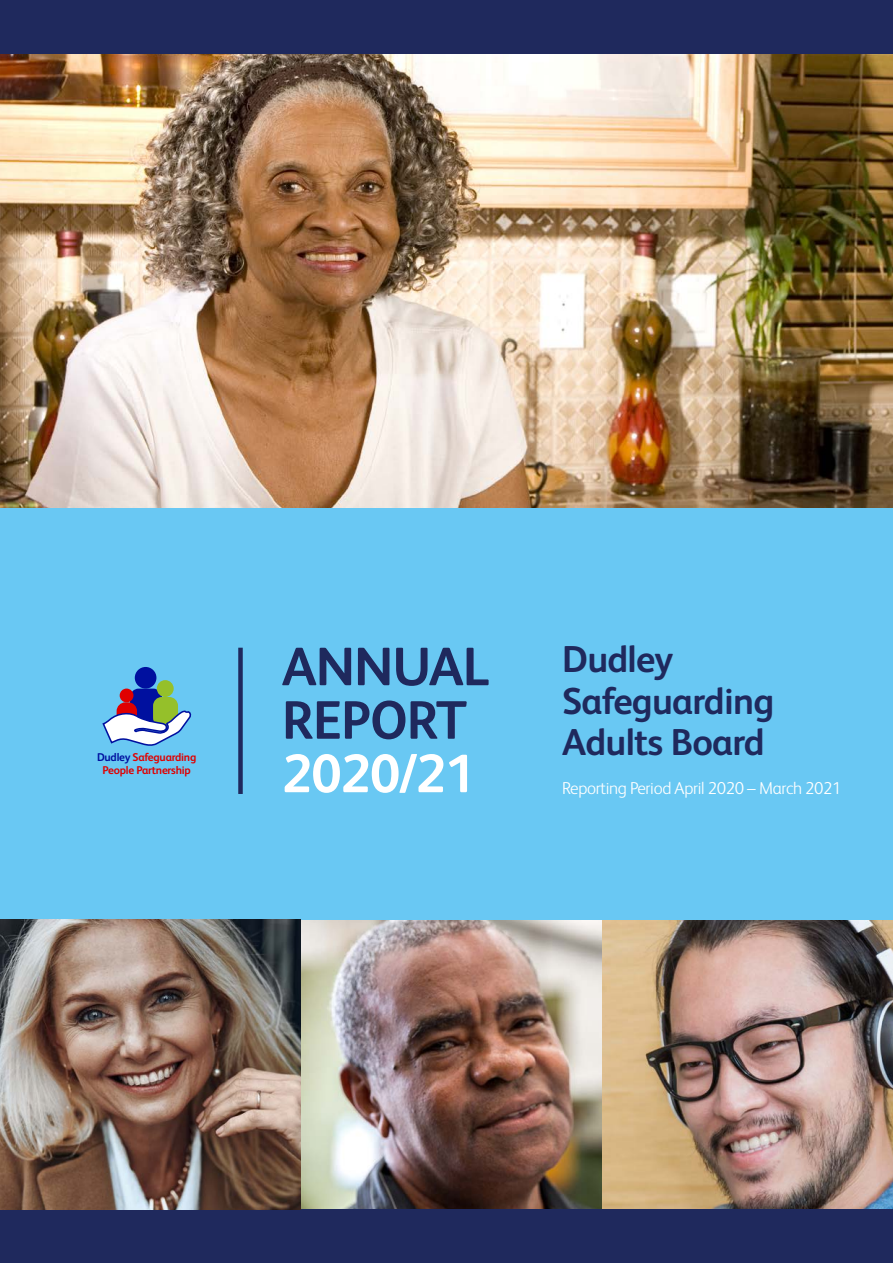
<style>
.page{position:relative;width:893px;height:1263px;background:#fff}
.page>*{position:absolute;margin:0;border:0;box-sizing:border-box;transform-origin:0 0}
.t1{font:700 54.15px/53.6px "FS Albert";letter-spacing:-.02em;color:#1f295d}
.t2{font:700 37.5px/41.5px "FS Albert";letter-spacing:-.02em;color:#1f295d}
.t3{font:300 17.25px "FS Albert";letter-spacing:-.02em;color:#fff}
.t4{font:700 11.25px "FS Albert";letter-spacing:-.02em;color:#e00000}
.s1{color:#00109f}
.s2{color:#fff}
</style>
<div class="page">
<img style="left:0;top:53px;width:893px;height:455px">
<img style="left:0;top:919px;width:893px;height:291px">
<div style="left:0;top:508px;width:893px;height:411px;background:#69c8f3"></div>
<div style="left:130px;top:689px;width:32px;height:37px;background:#00109f;border-radius:9px"></div>
<div style="left:153px;top:697px;width:25px;height:29px;background:#95c02a;border-radius:9px"></div>
<div style="left:117px;top:702px;width:20px;height:24px;background:#e00000;border-radius:9px"></div>
<div style="left:135px;top:667px;width:21px;height:22px;background:#00109f;border-radius:50%"></div>
<div style="left:157px;top:680px;width:17px;height:17px;background:#95c02a;border-radius:50%"></div>
<div style="left:120px;top:688px;width:13px;height:14px;background:#e00000;border-radius:50%"></div>
<svg style="left:102px;top:711px;width:90px;height:35px"></svg>
<div style="left:238px;top:648px;width:5px;height:146px;background:#1f295d"></div>
<div style="left:0;top:0;width:893px;height:53px;background:#1f295d"></div>
<div style="left:0;top:1210px;width:893px;height:53px;background:#1f295d"></div>
<p class="t4" style="left:97px;top:750px;width:101px"><span class="s1">Dudley</span> Safeguarding</p>
<p class="t4" style="left:103px;top:763px;width:90px">People Partnership</p>
<p class="t1" style="left:282px;top:639px;width:209px">ANNUAL<br>REPORT<br><span class="s2">2020/21</span></p>
<p class="t2" style="left:562px;top:638px;width:214px">Dudley<br>Safeguarding<br>Adults Board</p>
<p class="t3" style="left:562px;top:778px;width:281px">Reporting Period April 2020 – March 2021</p>
</div>
